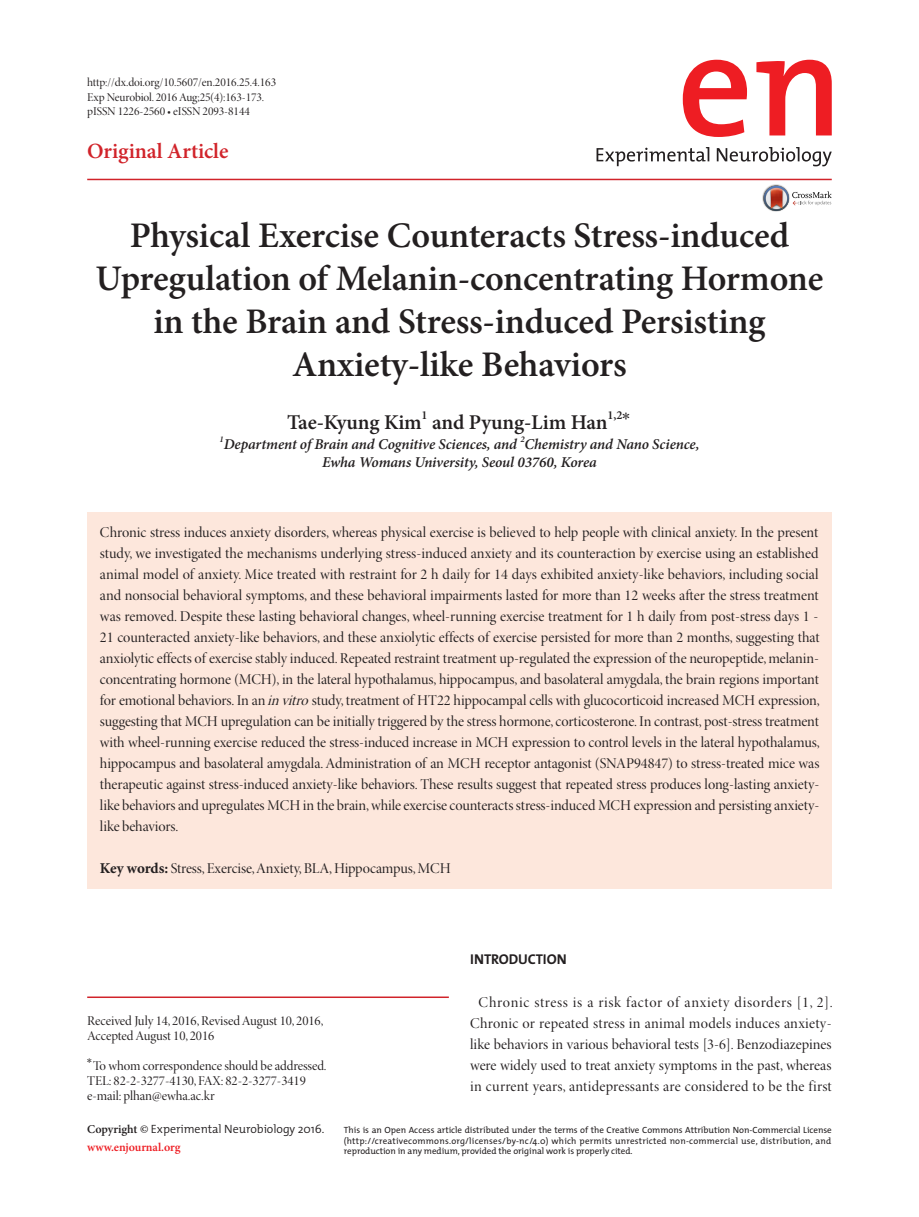
<style>
.page{position:relative;width:919px;height:1217px;background:#fff}
.page>*{position:absolute;margin:0;border:0;box-sizing:border-box;transform-origin:0 0}
.t1{font:600 36px/43.2px "Minion Pro";letter-spacing:-.005em;color:#231f20;text-align:center}
.t2{font:600 21.75px "Minion Pro";letter-spacing:-.005em;color:#d1232a}
.t3{font:600 21px "Minion Pro";letter-spacing:-.005em;color:#231f20}
.t4{font:15px/21px "Minion Pro Disp";letter-spacing:.005em;color:#231f20;text-align:center}
.t5{font:italic 600 15px/18px "Minion Pro";letter-spacing:-.01em;color:#231f20}
.t6{font:700 14.25px "The Mix";letter-spacing:-.005em;color:#231f20}
.t7{font:13.5px/15px "Minion Pro Disp";letter-spacing:-.005em;color:#231f20}
.t8{font:600 12.3px "Minion Pro";color:#231f20}
.t9{font:12px/14.4px "Minion Pro Disp";letter-spacing:-.005em;color:#231f20}
.t10{font:300 12px "The Mix";letter-spacing:-.005em;color:#231f20}
.t11{font:600 12px "Minion Pro";letter-spacing:-.005em;color:#ee1d23}
.t12{font:9px/10.8px "The Mix";letter-spacing:-.005em;color:#231f20;text-align:justify}
.t13{font:italic 600 8.7px "Minion Pro";color:#231f20}
.s1{font-family:"Modern";font-weight:400;font-size:21px}
.s2{font-style:italic}
.s3{font-family:"Minion Pro";font-weight:700}
.s4{font-family:"Minion Pro";font-weight:600}
</style>
<div class="page">
<hr style="left:87px;top:179px;width:744px;height:1px;background:#d1232a">
<svg style="left:682px;top:60px;width:149px;height:77px"></svg>
<svg style="left:596px;top:147px;width:235px;height:19px"></svg>
<div style="left:87px;top:511px;width:744px;height:377px;background:#fde7dc"></div>
<hr style="left:87px;top:996px;width:362px;height:1px;background:#d1232a">
<img style="left:762px;top:184px;width:18px;height:28px">
<svg style="left:763px;top:185px;width:68px;height:26px"></svg>
<p class="t9" style="left:87px;top:76px;width:190px">http://dx.doi.org/10.5607/en.2016.25.4.163<br>Exp Neurobiol. 2016 Aug;25(4):163-173. pISSN 1226-2560 • eISSN 2093-8144</p>
<h2 class="t2" style="left:87px;top:136px;width:143px">Original Article</h2>
<h1 class="t1" style="left:96px;top:213px;width:729px">Physical Exercise Counteracts Stress-induced Upregulation of Melanin-concentrating Hormone in the Brain and Stress-induced Persisting Anxiety-like Behaviors</h1>
<h3 class="t3" style="left:287px;top:407px;width:136px">Tae-Kyung Kim</h3>
<p class="t8" style="left:421px;top:406px;width:8px">1</p>
<h3 class="t3" style="left:432px;top:407px;width:177px">and Pyung-Lim Han</h3>
<p class="t8" style="left:607px;top:406px;width:26px">1,2<span class="s1">*</span></p>
<p class="t13" style="left:219px;top:433px;width:6px">1</p>
<p class="t5" style="left:224px;top:434px;width:295px">Department of Brain and Cognitive Sciences, and</p>
<p class="t13" style="left:520px;top:433px;width:6px">2</p>
<p class="t5" style="left:322px;top:434px;width:378px;text-indent:202px">Chemistry and Nano Science,<br>Ewha Womans University, Seoul 03760, Korea</p>
<p class="t4" style="left:100px;top:522px;width:721px;text-align:justify">Chronic stress induces anxiety disorders, whereas physical exercise is believed to help people with clinical anxiety. In the present study, we investigated the mechanisms underlying stress-induced anxiety and its counteraction by exercise using an established animal model of anxiety. Mice treated with restraint for 2 h daily for 14 days exhibited anxiety-like behaviors, including social and nonsocial behavioral symptoms, and these behavioral impairments lasted for more than 12 weeks after the stress treatment was removed. Despite these lasting behavioral changes, wheel-running exercise treatment for 1 h daily from post-stress days 1 - 21 counteracted anxiety-like behaviors, and these anxiolytic effects of exercise persisted for more than 2 months, suggesting that anxiolytic effects of exercise stably induced. Repeated restraint treatment up-regulated the expression of the neuropeptide, melanin&shy;concentrating hormone (MCH), in the lateral hypothalamus, hippocampus, and basolateral amygdala, the brain regions important for emotional behaviors. In an <span class="s2">invitro</span> study, treatment of HT22 hippocampal cells with glucocorticoid increased MCH expression, suggesting that MCH upregulation can be initially triggered by the stress hormone, corticosterone. In contrast, post-stress treatment with wheel-running exercise reduced the stress-induced increase in MCH expression to control levels in the lateral hypothalamus, hippocampus and basolateral amygdala. Administration of an MCH receptor antagonist (SNAP94847) to stress-treated mice was therapeutic against stress-induced anxiety-like behaviors. These results suggest that repeated stress produces long-lasting anxiety&shy;like behaviors and upregulates MCH in the brain, while exercise counteracts stress-induced MCH expression and persisting anxiety&shy;like behaviors.</p>
<p class="t4" style="left:100px;top:858px;width:352px"><span class="s3">Key words:</span> Stress, Exercise, Anxiety, BLA, Hippocampus, MCH</p>
<p class="t7" style="left:87px;top:1012px;width:238px">Received July 14, 2016, Revised August 10, 2016,<br>Accepted August 10, 2016</p>
<p class="t7" style="left:87px;top:1057px;width:241px"><sup>*</sup>To whom correspondence should be addressed.<br>TEL: 82-2-3277-4130, FAX: 82-2-3277-3419 e-mail: plhan@ewha.ac.kr</p>
<p class="t10" style="left:87px;top:1119px;width:238px"><span class="s4">Copyright ©</span> Experimental Neurobiology 2016.</p>
<p class="t11" style="left:87px;top:1138px;width:95px">www.enjournal.org</p>
<p class="t6" style="left:470px;top:947px;width:98px">INTRODUCTION</p>
<p class="t4" style="left:470px;top:991px;width:364px">Chronic stress is a risk factor of anxiety disorders [1, 2].<br>Chronic or repeated stress in animal models induces anxiety&shy;like behaviors in various behavioral tests [3-6]. Benzodiazepines were widely used to treat anxiety symptoms in the past, whereas in current years, antidepressants are considered to be the first</p>
<p class="t12" style="left:344px;top:1123px;width:489px">This is an Open Access article distributed under the terms of the Creative Commons Attribution Non-Commercial License (http://creativecommons.org/licenses/by-nc/4.0) which permits unrestricted non-commercial use, distribution, and reproduction in any medium, provided the original work is properly cited.</p>
</div>
